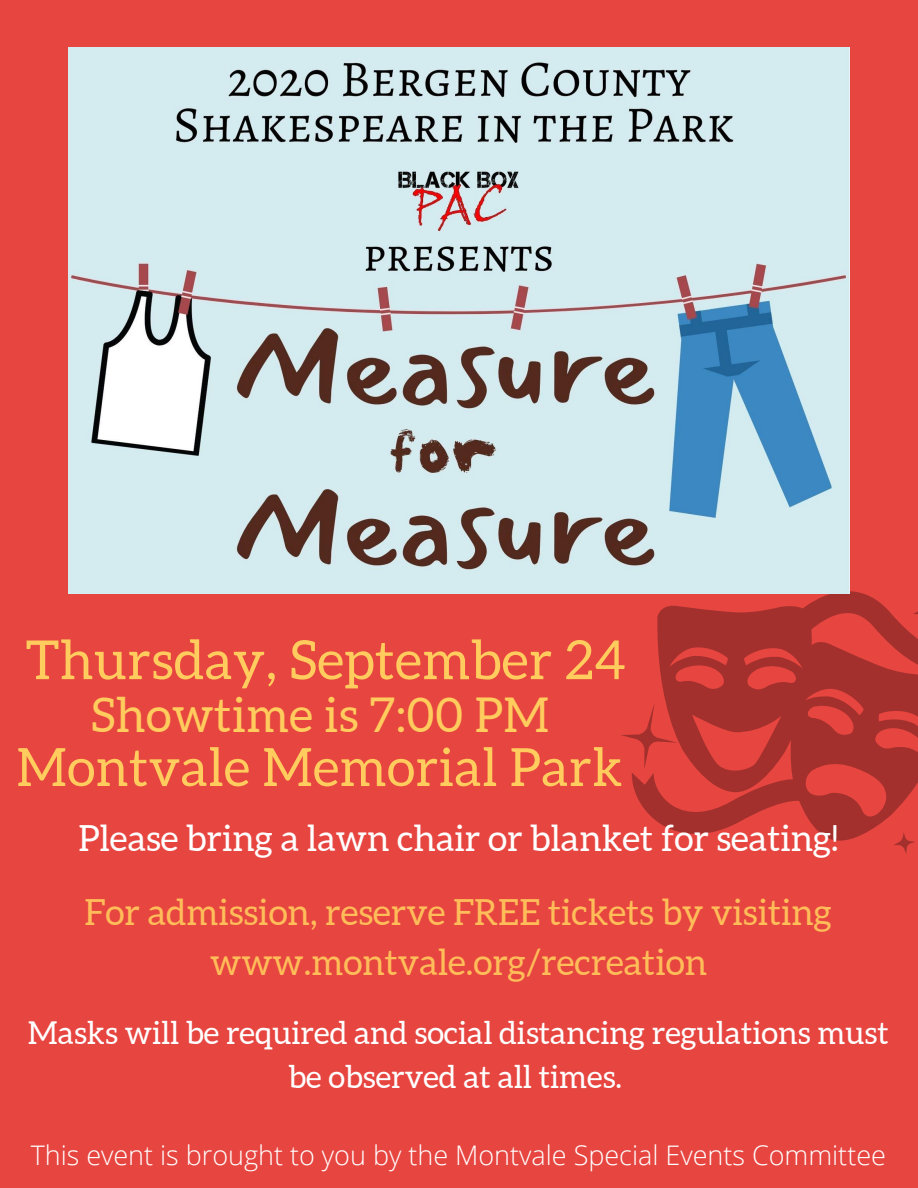
<style>
.page{position:relative;width:918px;height:1188px;background:#e74540}
.page>*{position:absolute;margin:0;border:0;box-sizing:border-box;transform-origin:0 0}
.t1{font:54px "Aleo";letter-spacing:.01em;color:#ffcc5d}
.t2{font:52.8px "Aleo";letter-spacing:.01em;color:#ffcc5d}
.t3{font:48px "Aleo";letter-spacing:.01em;color:#ffcc5d}
.t4{font:36px/49.5px "Aleo";color:#ffbd59;text-align:center}
.t5{font:36px "Aleo";color:#fff}
.t6{font:31.5px/43.8px "Aleo";color:#fff;text-align:center}
.t7{font:300 27px "Open Sans";color:#fff}
</style>
<div class="page">
<svg style="left:621px;top:591px;width:297px;height:263px"></svg>
<img style="left:68px;top:47px;width:782px;height:547px">
<h1 class="t1" style="left:25px;top:630px;width:602px">Thursday, September 24</h1>
<h3 class="t3" style="left:91px;top:688px;width:460px">Showtime is 7:00 PM</h3>
<h2 class="t2" style="left:17px;top:738px;width:608px">Montvale Memorial Park</h2>
<p class="t5" style="left:78px;top:818px;width:762px">Please bring a lawn chair or blanket for seating!</p>
<p class="t4" style="left:85px;top:888px;width:749px">For admission, reserve FREE tickets by visiting www.montvale.org/recreation</p>
<p class="t6" style="left:28px;top:1011px;width:862px">Masks will be required and social distancing regulations must be observed at all times.</p>
<p class="t7" style="left:31px;top:1136px;width:857px">This event is brought to you by the Montvale Special Events Committee</p>
</div>
